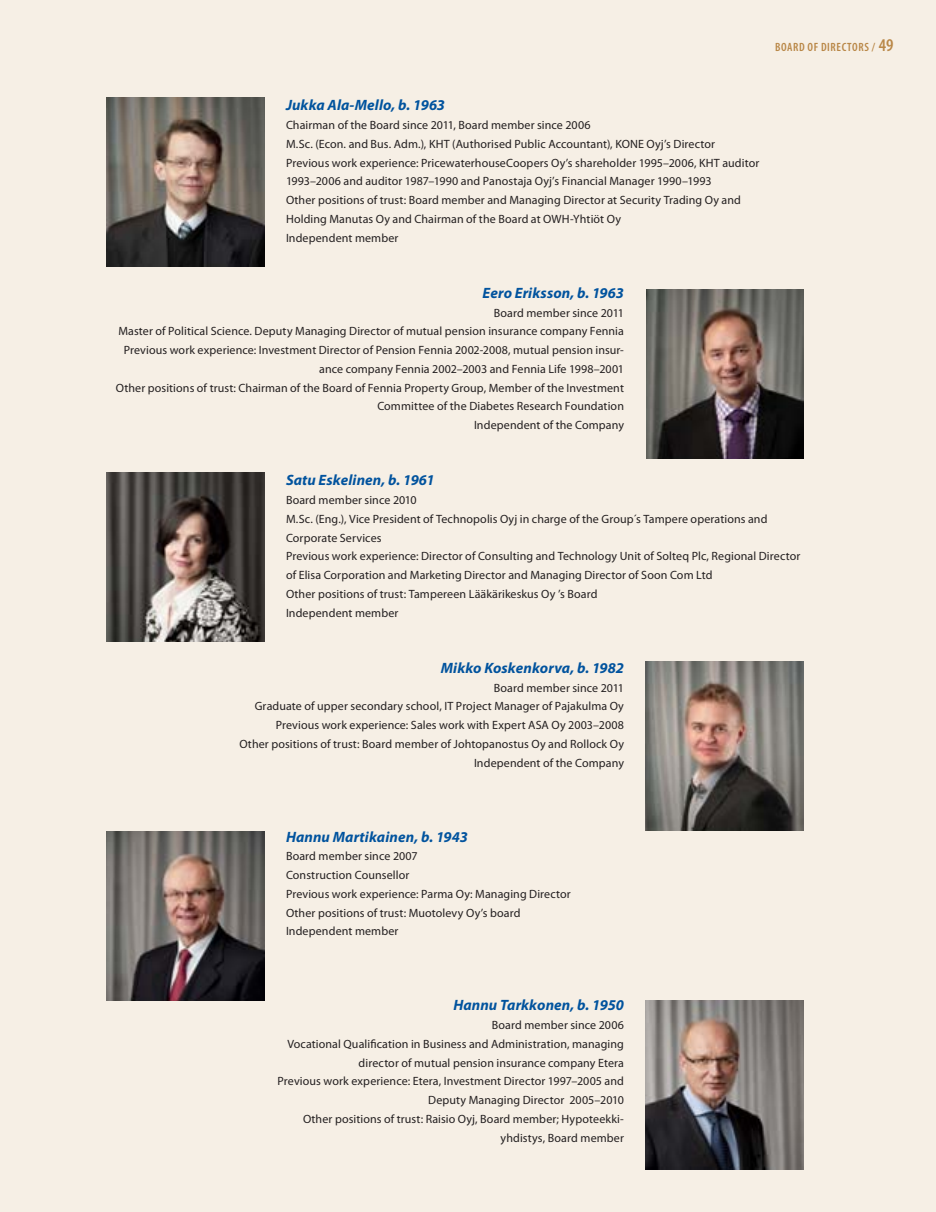
<style>
.page{position:relative;width:936px;height:1212px;background:#fff}
.page>*{position:absolute;margin:0;border:0;box-sizing:border-box;transform-origin:0 0}
.t1{font:600 condensed 18px "Myriad Pro";color:#b98747}
.t2{font:italic 700 15px "Myriad Pro";letter-spacing:.01em;color:#01539e}
.t3{font:12px/18.8px "Myriad Pro";letter-spacing:.01em;color:#231f20}
.t4{font:600 condensed 12px "Myriad Pro";letter-spacing:.055em;color:#b98747}
.s1{font-size:12px}
</style>
<div class="page">
<div style="left:0;top:0;width:935px;height:1212px;background:#f6efe5"></div>
<img style="left:106px;top:98px;width:159px;height:168px">
<img style="left:646px;top:290px;width:157px;height:169px">
<img style="left:645px;top:661px;width:158px;height:169px">
<img style="left:645px;top:1001px;width:158px;height:168px">
<img style="left:106px;top:473px;width:159px;height:168px">
<img style="left:106px;top:832px;width:158px;height:168px">
<h1 class="t1" style="left:871px;top:34px;width:23px"><span class="s1">/</span> 49</h1>
<p class="t4" style="left:775px;top:40px;width:96px">BOARD OF DIRECTORS</p>
<p class="t2" style="left:286px;top:95px;width:161px">Jukka Ala-Mello, b. 1963</p>
<p class="t3" style="left:286px;top:115px;width:475px">Chairman of the Board since 2011, Board member since 2006<br>M.Sc. (Econ. and Bus. Adm.), KHT (Authorised Public Accountant), KONE Oyj’s Director Previous work experience: PricewaterhouseCoopers Oy’s shareholder 1995–2006, KHT auditor 1993–2006 and auditor 1987–1990 and Panostaja Oyj’s Financial Manager 1990–1993<br>Other positions of trust: Board member and Managing Director at Security Trading Oy and Holding Manutas Oy and Chairman of the Board at OWH-Yhtiöt Oy<br>Independent member</p>
<p class="t2" style="left:482px;top:283px;width:143px">Eero Eriksson, b. 1963</p>
<p class="t3" style="left:116px;top:303px;width:509px;text-align:right">Board member since 2011<br>Master of Political Science. Deputy Managing Director of mutual pension insurance company Fennia Previous work experience: Investment Director of Pension Fennia 2002-2008, mutual pension insur&shy;ance company Fennia 2002–2003 and Fennia Life 1998–2001<br>Other positions of trust: Chairman of the Board of Fennia Property Group, Member of the Investment Committee of the Diabetes Research Foundation<br>Independent of the Company</p>
<p class="t2" style="left:286px;top:470px;width:150px">Satu Eskelinen, b. 1961</p>
<p class="t3" style="left:286px;top:490px;width:516px">Board member since 2010<br>M.Sc. (Eng.), Vice President of Technopolis Oyj in charge of the Group´s Tampere operations and Corporate Services<br>Previous work experience: Director of Consulting and Technology Unit of Solteq Plc, Regional Director of Elisa Corporation and Marketing Director and Managing Director of Soon Com Ltd<br>Other positions of trust: Tampereen Lääkärikeskus Oy ’s Board<br>Independent member</p>
<p class="t2" style="left:440px;top:658px;width:185px">Mikko Koskenkorva, b. 1982</p>
<p class="t3" style="left:239px;top:678px;width:386px;text-align:right">Board member since 2011<br>Graduate of upper secondary school, IT Project Manager of Pajakulma Oy Previous work experience: Sales work with Expert ASA Oy 2003–2008<br>Other positions of trust: Board member of Johtopanostus Oy and Rollock Oy Independent of the Company</p>
<p class="t2" style="left:286px;top:827px;width:183px">Hannu Martikainen, b. 1943</p>
<p class="t3" style="left:286px;top:847px;width:286px">Board member since 2007<br>Construction Counsellor<br>Previous work experience: Parma Oy: Managing Director Other positions of trust: Muotolevy Oy’s board Independent member</p>
<p class="t2" style="left:453px;top:995px;width:172px">Hannu Tarkkonen, b. 1950</p>
<p class="t3" style="left:277px;top:1015px;width:348px;text-align:right">Board member since 2006<br>Vocational Qualification in Business and Administration, managing director of mutual pension insurance company Etera<br>Previous work experience: Etera, Investment Director 1997–2005 and Deputy Managing Director 2005–2010<br>Other positions of trust: Raisio Oyj, Board member; Hypoteekki&shy;yhdistys, Board member</p>
</div>
